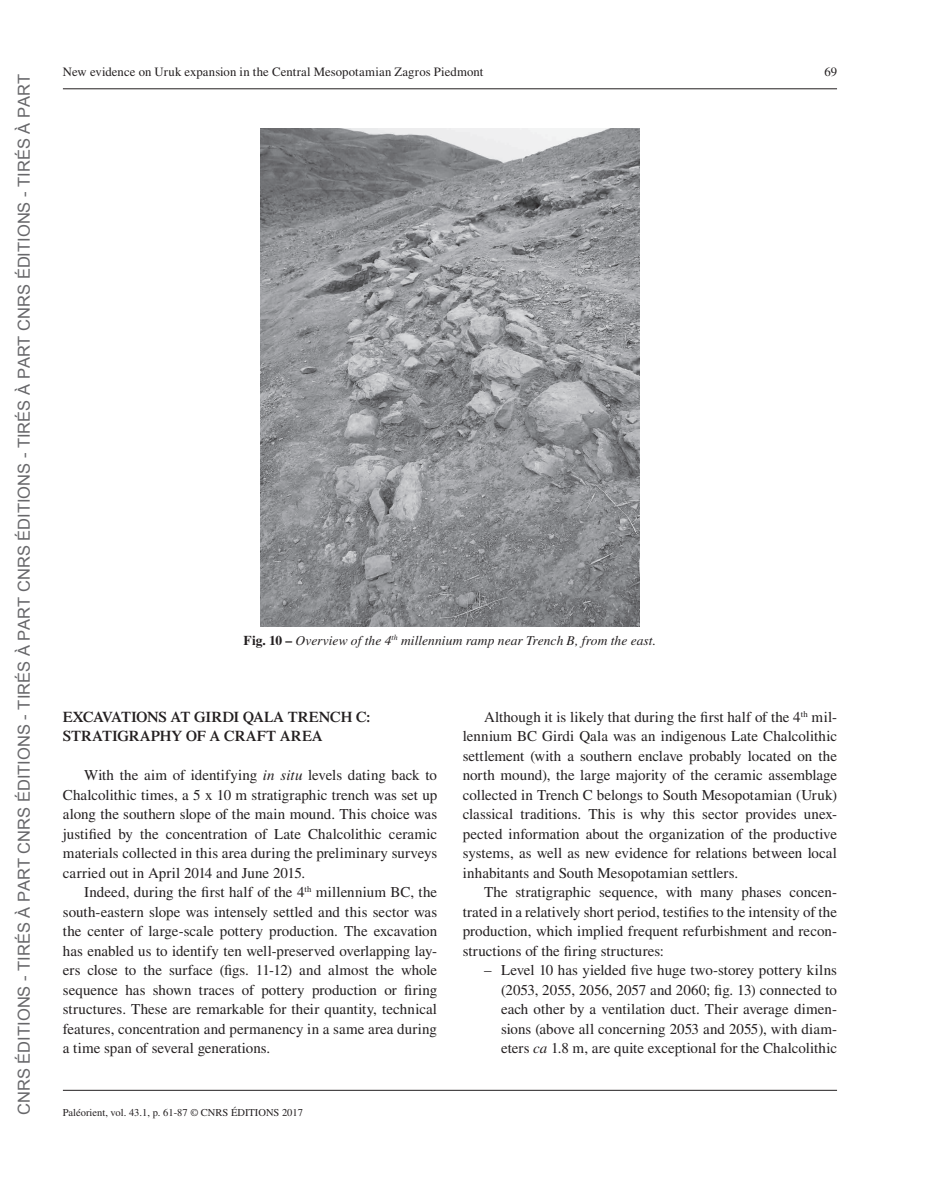
<style>
.page{position:relative;width:934px;height:1189px;background:#fff}
.page>*{position:absolute;margin:0;border:0;box-sizing:border-box;transform-origin:0 0}
.t1{font:16.5px "Arial";color:#67676a}
.t2{font:15px/19.5px "Times LT Std";color:#231f20;text-align:justify}
.t3{font:600 15px/19.5px "Times LT Std";letter-spacing:-.01em;color:#231f20}
.t4{font:italic 13.5px "Times LT Std";letter-spacing:.005em;color:#231f20}
.t5{font:12.75px "Times LT Std";color:#231f20}
.t6{font:10.5px "Times LT Std";color:#231f20}
.s1{font-weight:700;font-style:normal}
.s2{font-style:italic}
</style>
<div class="page">
<hr style="left:63px;top:88px;width:774px;height:1px;background:#231f20">
<hr style="left:63px;top:1090px;width:774px;height:1px;background:#231f20">
<img style="left:261px;top:129px;width:378px;height:498px">
<p class="t1" style="left:15px;top:1115px;width:1042px;rotate:-90deg">CNRS ÉDITIONS - TIRÉS À PART CNRS ÉDITIONS - TIRÉS À PART CNRS ÉDITIONS - TIRÉS À PART CNRS ÉDITIONS - TIRÉS À PART</p>
<p class="t5" style="left:63px;top:67px;width:422px">New evidence on Uruk expansion in the Central Mesopotamian Zagros Piedmont</p>
<p class="t5" style="left:824px;top:67px;width:14px">69</p>
<p class="t4" style="left:244px;top:635px;width:414px"><span class="s1">Fig. 10 –</span> Overview of the 4<sup>th</sup> millennium ramp near Trench B, from the east.</p>
<p class="t3" style="left:63px;top:706px;width:309px">EXCAVATIONS AT GIRDI QALA TRENCH C:<br>STRATIGRAPHY OF A CRAFT AREA</p>
<p class="t2" style="left:63px;top:767px;width:376px;text-indent:21px">With the aim of identifying <span class="s2">in situ</span> levels dating back to Chalcolithic times, a 5 x 10 m stratigraphic trench was set up along the southern slope of the main mound. This choice was justified by the concentration of Late Chalcolithic ceramic materials collected in this area during the preliminary surveys carried out in April 2014 and June 2015.</p>
<p class="t2" style="left:63px;top:884px;width:376px;text-indent:21px">Indeed, during the first half of the 4<sup>th</sup> millennium BC, the south-eastern slope was intensely settled and this sector was the center of large-scale pottery production. The excavation has enabled us to identify ten well-preserved overlapping lay&shy;ers close to the surface (figs. 11-12) and almost the whole sequence has shown traces of pottery production or firing structures. These are remarkable for their quantity, technical features, concentration and permanency in a same area during a time span of several generations.</p>
<p class="t6" style="left:63px;top:1109px;width:242px">Paléorient, vol. 43.1, p. 61-87 © CNRS ÉDITIONS 2017</p>
<p class="t2" style="left:463px;top:708px;width:376px;text-indent:21px">Although it is likely that during the first half of the 4<sup>th</sup> mil&shy;lennium BC Girdi Qala was an indigenous Late Chalcolithic settlement (with a southern enclave probably located on the north mound), the large majority of the ceramic assemblage collected in Trench C belongs to South Meso potamian (Uruk) classical traditions. This is why this sector provides unex&shy;pected information about the organization of the productive systems, as well as new evidence for relations between local inhabitants and South Mesopotamian settlers.</p>
<p class="t2" style="left:463px;top:884px;width:376px;text-indent:21px">The stratigraphic sequence, with many phases concen&shy;trated in a relatively short period, testifies to the intensity of the production, which implied frequent refurbishment and recon&shy;structions of the firing structures:</p>
<p class="t2" style="left:501px;top:962px;width:337px;text-indent:-17px">– Level 10 has yielded five huge two-storey pottery kilns (2053, 2055, 2056, 2057 and 2060; fig. 13) connected to each other by a ventilation duct. Their average dimen&shy;sions (above all concerning 2053 and 2055), with diam&shy;eters <span class="s2">ca</span> 1.8 m, are quite exceptional for the Chalcolithic</p>
</div>
